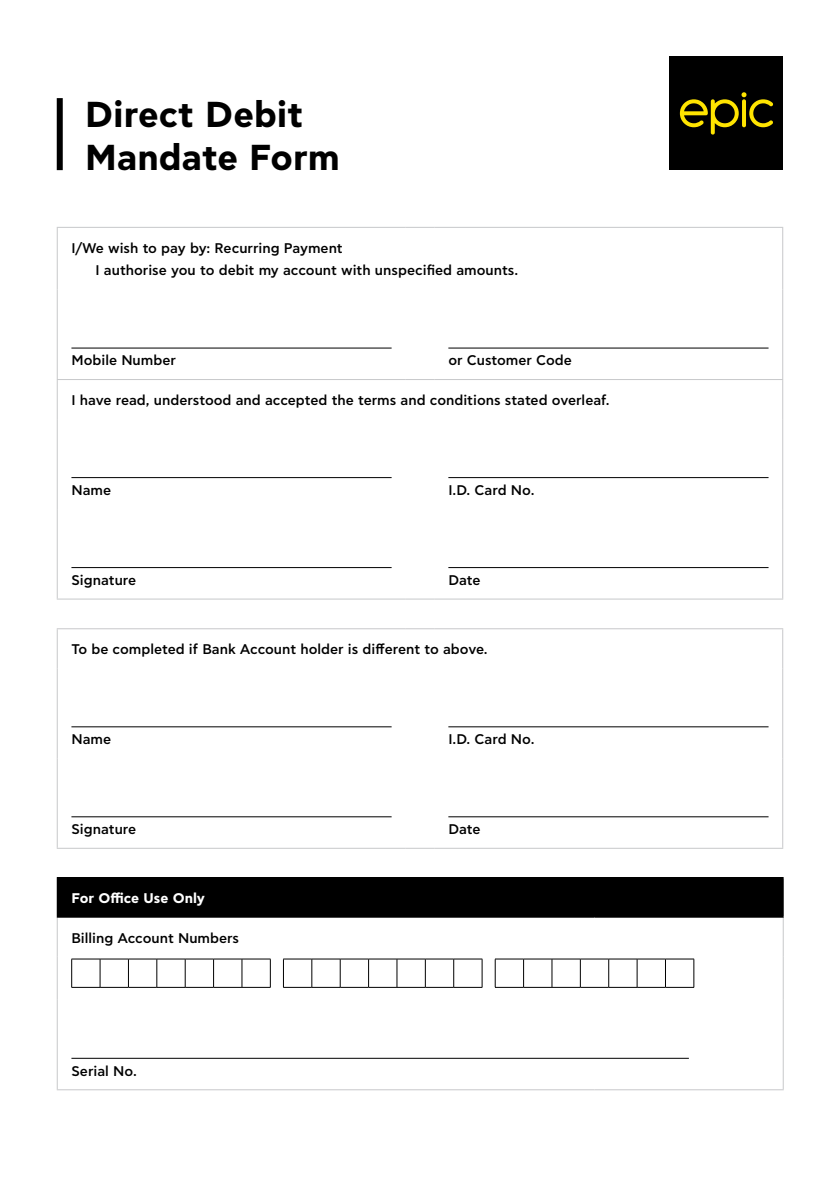
<style>
.page{position:relative;width:840px;height:1191px;background:#fff}
.page>*{position:absolute;margin:0;border:0;box-sizing:border-box;transform-origin:0 0}
.t1{font:700 36px/43.2px "CF Asty Pro";color:#000}
.t2{font:500 14px/22.6px "CF Asty Pro";color:#000}
.t3{font:700 14px "CF Asty Pro";color:#fff}
</style>
<div class="page">
<div style="left:57px;top:98px;width:6px;height:72px;background:#000"></div>
<hr style="left:57px;top:227px;width:348px;height:1px;background:#c7c8ca">
<hr style="left:57px;top:228px;width:1px;height:61px;background:#c7c8ca">
<svg style="left:405px;top:227px;width:29px;height:1px"></svg>
<hr style="left:434px;top:227px;width:348px;height:1px;background:#c7c8ca">
<hr style="left:781px;top:228px;width:1px;height:61px;background:#c7c8ca">
<hr style="left:57px;top:380px;width:1px;height:39px;background:#c7c8ca">
<hr style="left:781px;top:380px;width:1px;height:39px;background:#c7c8ca">
<hr style="left:57px;top:289px;width:1px;height:90px;background:#c7c8ca">
<hr style="left:781px;top:289px;width:1px;height:90px;background:#c7c8ca">
<hr style="left:57px;top:379px;width:348px;height:1px;background:#c7c8ca">
<svg style="left:405px;top:379px;width:29px;height:1px"></svg>
<hr style="left:434px;top:379px;width:348px;height:1px;background:#c7c8ca">
<hr style="left:57px;top:419px;width:1px;height:90px;background:#c7c8ca">
<hr style="left:781px;top:419px;width:1px;height:90px;background:#c7c8ca">
<hr style="left:57px;top:509px;width:1px;height:89px;background:#c7c8ca">
<hr style="left:781px;top:509px;width:1px;height:89px;background:#c7c8ca">
<hr style="left:57px;top:598px;width:348px;height:1px;background:#c7c8ca">
<svg style="left:405px;top:598px;width:29px;height:1px"></svg>
<hr style="left:434px;top:598px;width:348px;height:1px;background:#c7c8ca">
<hr style="left:71px;top:347px;width:320px;height:1px;background:#000">
<hr style="left:448px;top:347px;width:320px;height:1px;background:#000">
<hr style="left:71px;top:477px;width:320px;height:1px;background:#000">
<hr style="left:448px;top:477px;width:320px;height:1px;background:#000">
<hr style="left:71px;top:567px;width:320px;height:1px;background:#000">
<hr style="left:448px;top:567px;width:320px;height:1px;background:#000">
<hr style="left:57px;top:629px;width:1px;height:39px;background:#c7c8ca">
<hr style="left:781px;top:629px;width:1px;height:39px;background:#c7c8ca">
<hr style="left:57px;top:628px;width:348px;height:1px;background:#c7c8ca">
<svg style="left:405px;top:628px;width:29px;height:1px"></svg>
<hr style="left:434px;top:628px;width:348px;height:1px;background:#c7c8ca">
<hr style="left:57px;top:668px;width:1px;height:90px;background:#c7c8ca">
<hr style="left:781px;top:668px;width:1px;height:90px;background:#c7c8ca">
<hr style="left:57px;top:758px;width:1px;height:89px;background:#c7c8ca">
<hr style="left:781px;top:758px;width:1px;height:89px;background:#c7c8ca">
<hr style="left:57px;top:847px;width:348px;height:1px;background:#c7c8ca">
<svg style="left:405px;top:847px;width:29px;height:1px"></svg>
<hr style="left:434px;top:847px;width:348px;height:1px;background:#c7c8ca">
<hr style="left:71px;top:726px;width:320px;height:1px;background:#000">
<hr style="left:448px;top:726px;width:320px;height:1px;background:#000">
<hr style="left:71px;top:816px;width:320px;height:1px;background:#000">
<hr style="left:448px;top:816px;width:320px;height:1px;background:#000">
<div style="left:57px;top:877px;width:725px;height:40px;background:#000"></div>
<hr style="left:57px;top:917px;width:1px;height:39px;background:#c7c8ca">
<hr style="left:782px;top:917px;width:1px;height:39px;background:#c7c8ca">
<hr style="left:57px;top:956px;width:1px;height:43px;background:#c7c8ca">
<hr style="left:782px;top:956px;width:1px;height:43px;background:#c7c8ca">
<hr style="left:57px;top:999px;width:1px;height:90px;background:#c7c8ca">
<hr style="left:782px;top:999px;width:1px;height:90px;background:#c7c8ca">
<hr style="left:57px;top:1089px;width:537px;height:1px;background:#c7c8ca">
<hr style="left:594px;top:1089px;width:189px;height:1px;background:#c7c8ca">
<hr style="left:594px;top:877px;width:189px;height:1px;background:#000">
<hr style="left:782px;top:878px;width:1px;height:38px;background:#000">
<hr style="left:594px;top:916px;width:189px;height:1px;background:#000">
<svg style="left:71px;top:958px;width:200px;height:30px"></svg>
<svg style="left:283px;top:958px;width:199px;height:30px"></svg>
<svg style="left:494px;top:958px;width:200px;height:30px"></svg>
<hr style="left:71px;top:1057px;width:617px;height:1px;background:#000">
<div style="left:669px;top:57px;width:113px;height:113px;background:#000"></div>
<svg style="left:679px;top:92px;width:93px;height:43px"></svg>
<h1 class="t1" style="left:85px;top:94px;width:256px">Direct Debit<br>Mandate Form</h1>
<p class="t2" style="left:95px;top:237px;width:424px;text-indent:-24px">I/We wish to pay by: Recurring Payment<br>I authorise you to debit my account with unspecified amounts.</p>
<p class="t2" style="left:71px;top:349px;width:106px">Mobile Number</p>
<p class="t2" style="left:448px;top:349px;width:125px">or Customer Code</p>
<p class="t2" style="left:71px;top:389px;width:539px">I have read, understood and accepted the terms and conditions stated overleaf.</p>
<p class="t2" style="left:71px;top:479px;width:41px">Name</p>
<p class="t2" style="left:448px;top:479px;width:88px">I.D. Card No.</p>
<p class="t2" style="left:71px;top:569px;width:66px">Signature</p>
<p class="t2" style="left:448px;top:569px;width:34px">Date</p>
<p class="t2" style="left:71px;top:638px;width:417px">To be completed if Bank Account holder is different to above.</p>
<p class="t2" style="left:71px;top:728px;width:41px">Name</p>
<p class="t2" style="left:448px;top:728px;width:88px">I.D. Card No.</p>
<p class="t2" style="left:71px;top:818px;width:66px">Signature</p>
<p class="t2" style="left:448px;top:818px;width:34px">Date</p>
<p class="t3" style="left:71px;top:889px;width:135px">For Office Use Only</p>
<p class="t2" style="left:71px;top:926px;width:169px">Billing Account Numbers</p>
<p class="t2" style="left:71px;top:1059px;width:67px">Serial No.</p>
</div>
